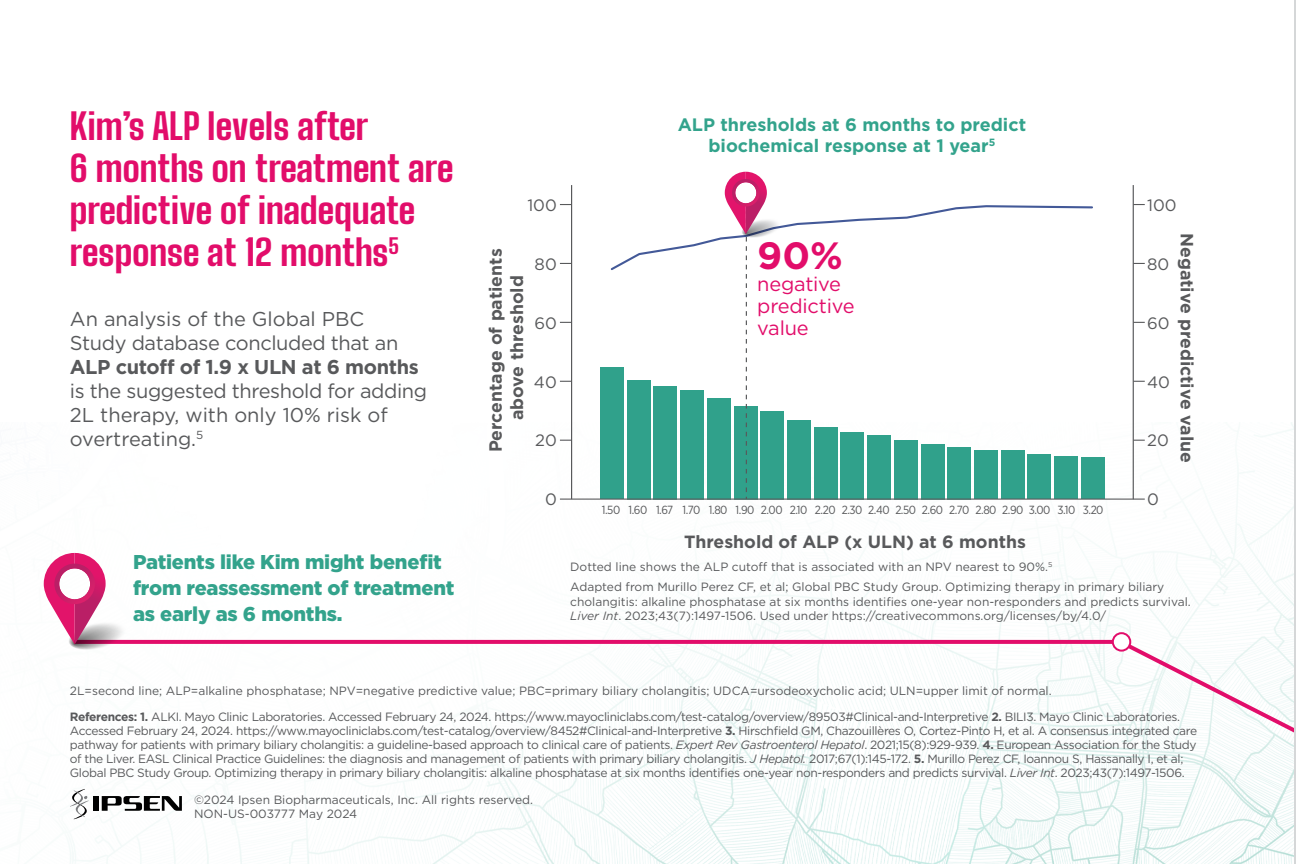
<style>
.page{position:relative;width:1296px;height:864px;background:#fff}
.page>*{position:absolute;margin:0;border:0;box-sizing:border-box;transform-origin:0 0}
.t1{font:700 38px "Gotham";color:#e20d6a}
.t2{font:800 36px/42px "Big Shoulders Text";letter-spacing:-.01em;color:#e20d6a}
.t3{font:20px/24px "Gotham";letter-spacing:-.02em;color:#58595b}
.t4{font:900 20px/26px "Gotham";letter-spacing:-.01em;color:#33a38c}
.t5{font:700 20px "Gotham";letter-spacing:-.02em;color:#58595b}
.t6{font:20px/22px "Gotham";letter-spacing:-.01em;color:#e20d6a}
.t7{font:700 18px/21.6px "Gotham";color:#33a38c;text-align:center}
.t8{font:700 17.6px/21.2px "Gotham";color:#58595b;text-align:center}
.t9{font:16.4px "Gotham";color:#58595b}
.t10{font:12px/14px "Gotham";letter-spacing:-.03em;color:#58595b}
.t11{font:12px/14.4px "Gotham";color:#58595b}
.t12{font:11.8px "Gotham Narrow";letter-spacing:-.04em;color:#58595b}
.s1{font-style:italic}
.s2{font-weight:700}
</style>
<div class="page">
<img style="left:43px;top:423px;width:1252px;height:441px">
<svg style="left:70px;top:789px;width:19px;height:30px"></svg>
<div style="left:93px;top:796px;width:6px;height:15px;background:#000"></div>
<svg style="left:102px;top:796px;width:80px;height:15px"></svg>
<div style="left:600px;top:368px;width:24px;height:131px;background:#30a18b"></div>
<div style="left:1081px;top:458px;width:23px;height:41px;background:#30a18b"></div>
<hr style="left:560px;top:499px;width:574px;height:1px;background:#58595b">
<hr style="left:571px;top:185px;width:1px;height:314px;background:#58595b">
<svg style="left:1133px;top:499px;width:12px;height:1px"></svg>
<hr style="left:1133px;top:185px;width:1px;height:314px;background:#58595b">
<svg style="left:609px;top:172px;width:485px;height:327px"></svg>
<svg style="left:129px;top:640px;width:983px;height:4px;background:#e2126d"></svg>
<svg style="left:1123px;top:641px;width:172px;height:162px"></svg>
<div style="left:1113px;top:633px;width:17px;height:18px;background:#fff;border-radius:50%"></div>
<div style="left:1112px;top:632px;width:19px;height:20px;border:2px solid #e20d6a;border-radius:50%"></div>
<svg style="left:44px;top:553px;width:85px;height:97px"></svg>
<hr style="left:1295px;top:0;width:1px;height:864px;background:#d5d7d8">
<h2 class="t2" style="left:70px;top:105px;width:385px">Kim’s ALP levels after<br>6 months on treatment are predictive of inadequate response at 12 months<sup>5</sup></h2>
<h3 class="t3" style="left:70px;top:306px;width:330px">An analysis of the Global PBC<br>Study database concluded that an</h3>
<h3 class="t5" style="left:70px;top:353px;width:350px">ALP cutoff of 1.9 x ULN at 6 months</h3>
<h3 class="t3" style="left:70px;top:378px;width:359px">is the suggested threshold for adding<br>2L therapy, with only 10% risk of overtreating.<sup>5</sup></h3>
<h3 class="t4" style="left:133px;top:548px;width:323px">Patients like Kim might benefit from reassessment of treatment as early as 6 months.</h3>
<h3 class="t7" style="left:678px;top:113px;width:350px">ALP thresholds at 6 months to predict biochemical response at 1 year<sup>5</sup></h3>
<h3 class="t9" style="left:527px;top:195px;width:31px">100</h3>
<h3 class="t9" style="left:1147px;top:195px;width:31px">100</h3>
<h3 class="t8" style="left:485px;top:452px;width:205px;rotate:-90deg">Percentage of patients above threshold</h3>
<h3 class="t9" style="left:535px;top:253px;width:24px">80</h3>
<h3 class="t9" style="left:534px;top:312px;width:24px">60</h3>
<h3 class="t9" style="left:534px;top:371px;width:24px">40</h3>
<h3 class="t9" style="left:535px;top:430px;width:23px">20</h3>
<h1 class="t1" style="left:757px;top:230px;width:87px">90%</h1>
<h3 class="t6" style="left:757px;top:272px;width:99px">negative predictive value</h3>
<h3 class="t9" style="left:1147px;top:253px;width:24px">80</h3>
<h3 class="t9" style="left:1147px;top:312px;width:24px">60</h3>
<h3 class="t9" style="left:1147px;top:371px;width:24px">40</h3>
<h3 class="t9" style="left:1147px;top:430px;width:23px">20</h3>
<h3 class="t8" style="left:1198px;top:233px;width:231px;rotate:90deg">Negative predictive value</h3>
<h3 class="t9" style="left:545px;top:489px;width:13px">0</h3>
<p class="t12" style="left:602px;top:503px;width:503px">1.50 1.60 1.67 1.70 1.80 1.90 2.00 2.10 2.20 2.30 2.40 2.50 2.60 2.70 2.80 2.90 3.00 3.10 3.20</p>
<h3 class="t9" style="left:1147px;top:489px;width:13px">0</h3>
<h3 class="t8" style="left:684px;top:531px;width:343px">Threshold of ALP (x ULN) at 6 months</h3>
<p class="t11" style="left:570px;top:559px;width:484px">Dotted line shows the ALP cutoff that is associated with an NPV nearest to 90%.<sup>5</sup></p>
<p class="t11" style="left:570px;top:580px;width:622px">Adapted from Murillo Perez CF, et al; Global PBC Study Group. Optimizing therapy in primary biliary cholangitis: alkaline phosphatase at six months identifies one-year non-responders and predicts survival.<br><span class="s1">Liver Int</span>. 2023;43(7):1497-1506. Used under https://creativecommons.org/licenses/by/4.0/</p>
<p class="t11" style="left:70px;top:683px;width:983px">2L=second line; ALP=alkaline phosphatase; NPV=negative predictive value; PBC=primary biliary cholangitis; UDCA=ursodeoxycholic acid; ULN=upper limit of normal.</p>
<p class="t10" style="left:70px;top:709px;width:1129px"><span class="s2">References: 1.</span> ALKI. Mayo Clinic Laboratories. Accessed February 24, 2024. https://www.mayocliniclabs.com/test-catalog/overview/89503#Clinical-and-Interpretive <span class="s2">2.</span> BILI3. Mayo Clinic Laboratories.<br>Accessed February 24, 2024. https://www.mayocliniclabs.com/test-catalog/overview/8452#Clinical-and-Interpretive <span class="s2">3.</span> Hirschfield GM, Chazouillères O, Cortez-Pinto H, et al. A consensus integrated care pathway for patients with primary biliary cholangitis: a guideline-based approach to clinical care of patients. <span class="s1">Expert Rev Gastroenterol Hepatol</span>. 2021;15(8):929-939. <span class="s2">4.</span> European Association for the Study of the Liver. EASL Clinical Practice Guidelines: the diagnosis and management of patients with primary biliary cholangitis. <span class="s1">J Hepatol.</span> 2017;67(1):145-172. <span class="s2">5.</span> Murillo Perez CF, Ioannou S, Hassanally I, et al; Global PBC Study Group. Optimizing therapy in primary biliary cholangitis: alkaline phosphatase at six months identifies one-year non-responders and predicts survival. <span class="s1">Liver Int</span>. 2023;43(7):1497-1506.</p>
<p class="t11" style="left:194px;top:792px;width:341px">©2024 Ipsen Biopharmaceuticals, Inc. All rights reserved.<br>NON-US-003777 May 2024</p>
</div>
